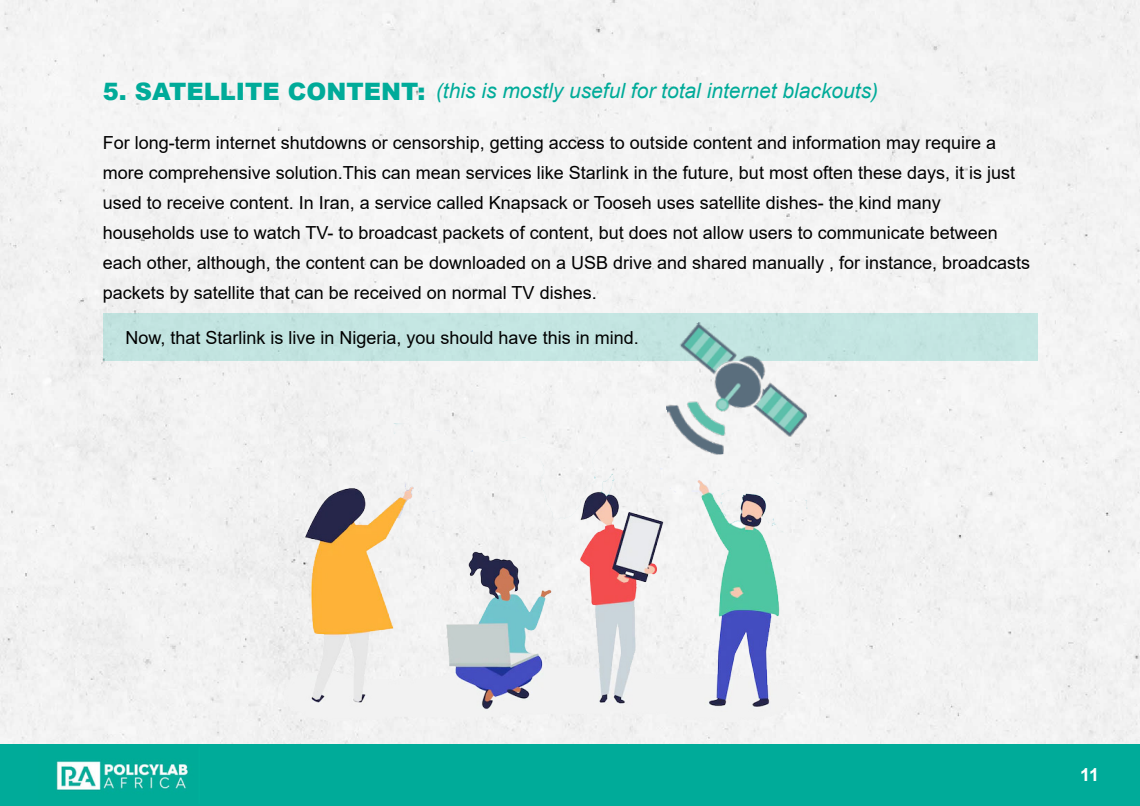
<style>
.page{position:relative;width:1140px;height:806px;background:#fff}
.page>*{position:absolute;margin:0;border:0;box-sizing:border-box;transform-origin:0 0}
.t1{font:italic 21px "Arial";color:#00ab99}
.t2{font:18px/30px "Arial";color:#000}
.t3{font:700 18px "Arial";color:#fff}
.s1{font-weight:900;font-style:normal;font-size:24px}
</style>
<div class="page">
<div style="left:0;top:0;width:1140px;height:745px;background:#f3f3f3"></div>
<div style="left:0;top:745px;width:1140px;height:61px;background:#00ab99"></div>
<img style="left:56px;top:761px;width:132px;height:30px">
<img style="left:284px;top:424px;width:523px;height:298px">
<div style="left:103px;top:313px;width:934px;height:48px;background:#c4e5e2"></div>
<img style="left:659px;top:313px;width:151px;height:146px">
<p class="t1" style="left:103px;top:77px;width:777px"><span class="s1">5. SATELLITE CONTENT:</span> (this is mostly useful for total internet blackouts)</p>
<p class="t2" style="left:103px;top:127px;width:929px">For long-term internet shutdowns or censorship, getting access to outside content and information may require a more comprehensive solution.This can mean services like Starlink in the future, but most often these days, it is just used to receive content. In Iran, a service called Knapsack or Tooseh uses satellite dishes- the kind many households use to watch TV- to broadcast packets of content, but does not allow users to communicate between each other, although, the content can be downloaded on a USB drive and shared manually , for instance, broadcasts packets by satellite that can be received on normal TV dishes.</p>
<p class="t2" style="left:126px;top:323px;width:515px">Now, that Starlink is live in Nigeria, you should have this in mind.</p>
<p class="t3" style="left:1080px;top:762px;width:21px">11</p>
</div>
